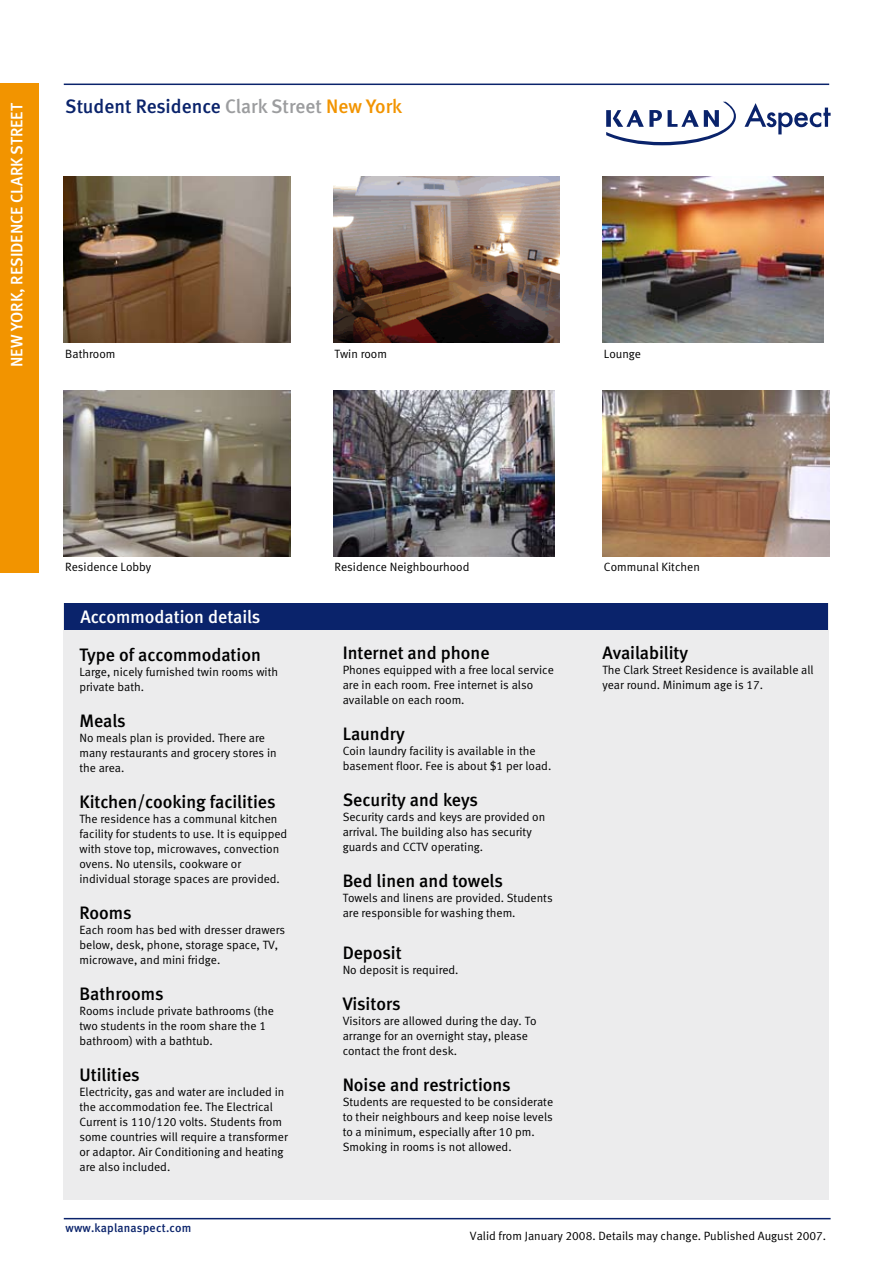
<style>
.page{position:relative;width:893px;height:1263px;background:#fff}
.page>*{position:absolute;margin:0;border:0;box-sizing:border-box;transform-origin:0 0}
.t1{font:19.5px "Meta Medium LF";color:#0a236b}
.t2{font:18px "Meta Medium LF";color:#000}
.t3{font:18px "Meta Medium LF";color:#fff}
.t4{font:16.5px "Meta Medium LF";color:#fff}
.t5{font:12px/15px "Meta Normal LF";color:#000}
.t6{font:12px "Meta Medium LF";letter-spacing:.015em;color:#0a236b}
.s1{color:#9c9d9f}
.s2{color:#f29400}
</style>
<div class="page">
<div style="left:64px;top:603px;width:765px;height:596px;background:#ececed"></div>
<img style="left:602px;top:176px;width:221px;height:166px">
<img style="left:333px;top:176px;width:227px;height:166px">
<img style="left:64px;top:176px;width:227px;height:166px">
<hr style="left:64px;top:84px;width:765px;height:1px;background:#0a236b">
<div style="left:65px;top:603px;width:763px;height:27px;background:#0a236b"></div>
<img style="left:602px;top:390px;width:227px;height:166px">
<img style="left:333px;top:390px;width:221px;height:166px">
<img style="left:64px;top:390px;width:227px;height:166px">
<svg style="left:744px;top:103px;width:87px;height:31px"></svg>
<svg style="left:606px;top:102px;width:130px;height:43px"></svg>
<div style="left:0;top:83px;width:38px;height:490px;background:#f29400"></div>
<hr style="left:64px;top:1218px;width:767px;height:1px;background:#0a236b">
<h3 class="t4" style="left:7px;top:367px;width:265px;rotate:-90deg">New york, residen ce clark street</h3>
<h1 class="t1" style="left:65px;top:95px;width:339px">Student Residence <span class="s1">Clark Street</span> <span class="s2">New York</span></h1>
<p class="t5" style="left:65px;top:346px;width:52px">Bathroom</p>
<p class="t5" style="left:335px;top:346px;width:54px">Twin room</p>
<p class="t5" style="left:604px;top:346px;width:39px">Lounge</p>
<p class="t5" style="left:65px;top:559px;width:88px">Residence Lobby</p>
<p class="t5" style="left:335px;top:559px;width:136px">Residence Neighbourhood</p>
<p class="t5" style="left:604px;top:559px;width:97px">Communal Kitchen</p>
<h2 class="t3" style="left:80px;top:607px;width:182px">Accommodation details</h2>
<h2 class="t2" style="left:79px;top:644px;width:183px">Type of accommodation</h2>
<p class="t5" style="left:79px;top:664px;width:200px">Large, nicely furnished twin rooms with private bath.</p>
<h2 class="t2" style="left:79px;top:710px;width:48px">Meals</h2>
<p class="t5" style="left:79px;top:730px;width:199px">No meals plan is provided. There are many restaurants and grocery stores in the area.</p>
<h2 class="t2" style="left:79px;top:791px;width:198px">Kitchen/cooking facilities</h2>
<p class="t5" style="left:79px;top:811px;width:209px">The residence has a communal kitchen facility for students to use. It is equipped with stove top, microwaves, convection ovens. No utensils, cookware or individual storage spaces are provided.</p>
<h2 class="t2" style="left:79px;top:902px;width:54px">Rooms</h2>
<p class="t5" style="left:79px;top:922px;width:207px">Each room has bed with dresser drawers below, desk, phone, storage space, TV, microwave, and mini fridge.</p>
<h2 class="t2" style="left:79px;top:983px;width:86px">Bathrooms</h2>
<p class="t5" style="left:79px;top:1003px;width:196px">Rooms include private bathrooms (the two students in the room share the 1 bathroom) with a bathtub.</p>
<h2 class="t2" style="left:79px;top:1064px;width:62px">Utilities</h2>
<p class="t5" style="left:79px;top:1084px;width:210px">Electricity, gas and water are included in the accommodation fee. The Electrical Current is 110/120 volts. Students from some countries will require a transformer or adaptor. Air Conditioning and heating are also included.</p>
<p class="t6" style="left:65px;top:1221px;width:127px">www.kaplanaspect.com</p>
<h2 class="t2" style="left:343px;top:643px;width:148px">I nternet and phone</h2>
<p class="t5" style="left:343px;top:663px;width:213px">Phones equipped with a free local service are in each room. Free internet is also available on each room.</p>
<h2 class="t2" style="left:343px;top:724px;width:64px">Laundry</h2>
<p class="t5" style="left:343px;top:744px;width:210px">Coin laundry facility is available in the basement floor. Fee is about $1 per load.</p>
<h2 class="t2" style="left:343px;top:790px;width:137px">Security and keys</h2>
<p class="t5" style="left:343px;top:810px;width:204px">Security cards and keys are provided on arrival. The building also has security guards and CCTV operating.</p>
<h2 class="t2" style="left:343px;top:871px;width:162px">Bed linen and towels</h2>
<p class="t5" style="left:343px;top:891px;width:212px">Towels and linens are provided. Students are responsible for washing them.</p>
<h2 class="t2" style="left:343px;top:943px;width:61px">Deposit</h2>
<p class="t5" style="left:343px;top:963px;width:117px">No deposit is required.</p>
<h2 class="t2" style="left:343px;top:994px;width:59px">Visitors</h2>
<p class="t5" style="left:343px;top:1014px;width:195px">Visitors are allowed during the day. To arrange for an overnight stay, please contact the front desk.</p>
<h2 class="t2" style="left:343px;top:1075px;width:170px">Noise and restrictions</h2>
<p class="t5" style="left:343px;top:1095px;width:212px">Students are requested to be considerate to their neighbours and keep noise levels to a minimum, especially after 10 pm.<br>Smoking in rooms is not allowed.</p>
<h2 class="t2" style="left:602px;top:643px;width:87px">Availability</h2>
<p class="t5" style="left:602px;top:663px;width:213px">The Clark Street Residence is available all year round. Minimum age is 17.</p>
<p class="t5" style="left:470px;top:1228px;width:358px">Valid from January 2008. Details may change. Published August 2007.</p>
</div>
